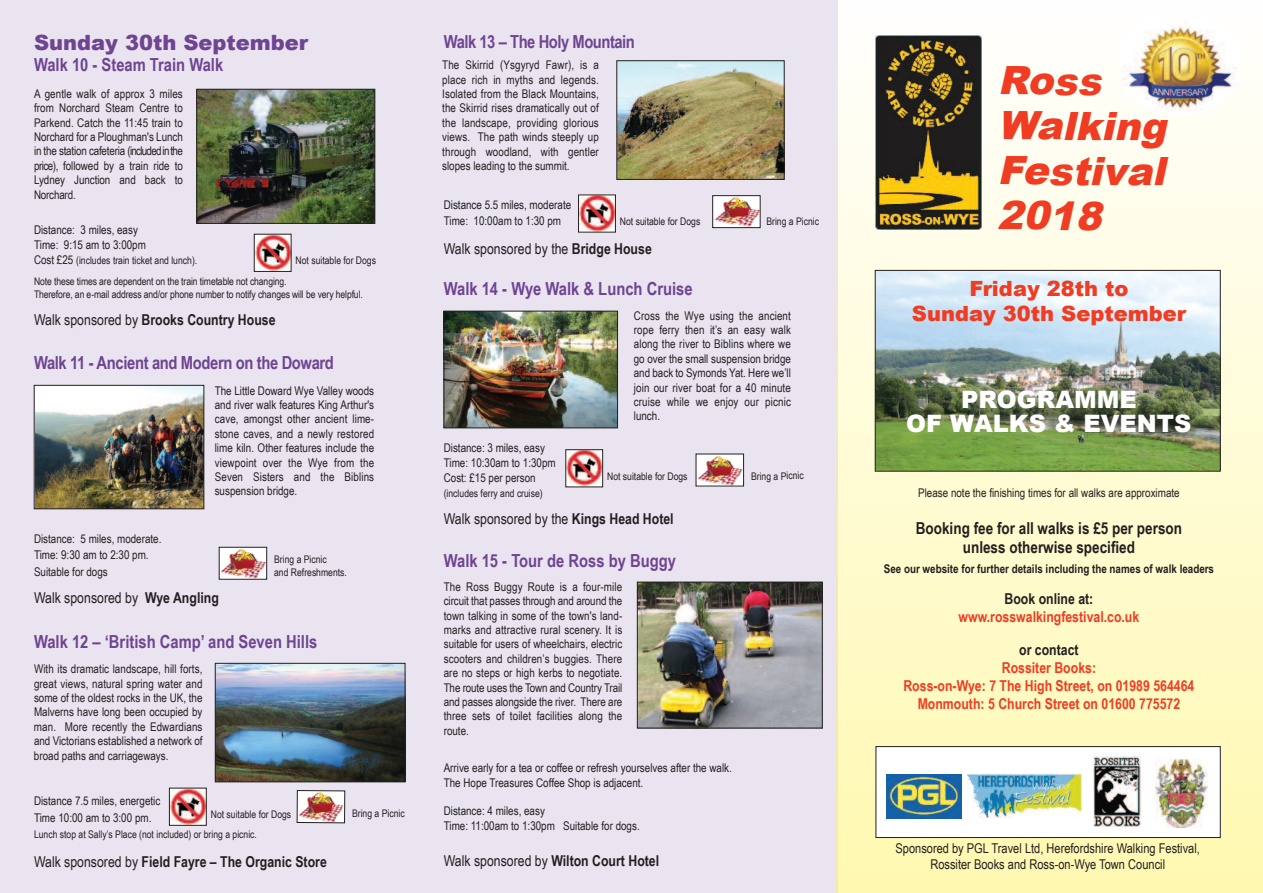
<style>
.page{position:relative;width:1263px;height:893px;background:#fff}
.page>*{position:absolute;margin:0;border:0;box-sizing:border-box;transform-origin:0 0}
.t1{font:italic 900 39px/45px "Arial";color:#ef3c22}
.t2{font:900 24px/24px "Arial";color:#fff;text-align:center}
.t3{font:900 21px/25.2px "Arial";color:#ef3c22;text-align:center}
.t4{font:900 21px "Arial";color:#6f4492}
.t5{font:700 18px "Arial Narrow";color:#6f4492}
.t6{font:700 18px "Arial Narrow";letter-spacing:-.02em;color:#6f4492}
.t7{font:700 18px "Arial Narrow";letter-spacing:-.025em;color:#6f4492}
.t8{font:700 16.5px/19.5px "Arial Narrow";color:#231f20;text-align:center}
.t9{font:700 15px "Arial Narrow";color:#231f20}
.t10{font:700 15px/18px "Arial Narrow";color:#ef3c22;text-align:center}
.t11{font:15px "Arial Narrow";color:#231f20}
.t12{font:13.5px/16.2px "Arial Narrow";color:#231f20;text-align:center}
.t13{font:12px/14.4px "Arial Narrow";color:#231f20}
.t14{font:700 12px "Arial Narrow";color:#231f20}
.t15{font:10.5px/21px "Arial Narrow";color:#231f20}
.s1{font-size:12px}
.s2{font-weight:400}
.s3{font-weight:700}
</style>
<div class="page">
<div style="left:0;top:0;width:838px;height:893px;background:#e9e4f0"></div>
<img style="left:837px;top:35px;width:426px;height:858px">
<img style="left:875px;top:35px;width:106px;height:194px">
<img style="left:877px;top:272px;width:341px;height:197px">
<div style="left:875px;top:270px;width:345px;height:201px;border:1px solid #231f20"></div>
<img style="left:619px;top:63px;width:163px;height:115px">
<div style="left:617px;top:61px;width:167px;height:119px;border:1px solid #231f20"></div>
<img style="left:446px;top:313px;width:170px;height:113px">
<div style="left:444px;top:311px;width:174px;height:117px;border:1px solid #231f20"></div>
<img style="left:639px;top:584px;width:181px;height:142px">
<div style="left:637px;top:582px;width:185px;height:146px;border:1px solid #231f20"></div>
<img style="left:199px;top:91px;width:174px;height:131px">
<div style="left:197px;top:89px;width:178px;height:135px;border:1px solid #231f20"></div>
<img style="left:36px;top:387px;width:166px;height:120px">
<div style="left:34px;top:385px;width:170px;height:124px;border:1px solid #231f20"></div>
<img style="left:217px;top:665px;width:186px;height:115px">
<div style="left:215px;top:663px;width:190px;height:119px;border:1px solid #231f20"></div>
<div style="left:876px;top:747px;width:344px;height:90px;background:#fff"></div>
<div style="left:876px;top:746px;width:344px;height:92px;border:1px solid #231f20"></div>
<img style="left:886px;top:775px;width:75px;height:43px">
<img style="left:967px;top:773px;width:114px;height:45px">
<img style="left:1155px;top:759px;width:52px;height:69px">
<img style="left:1094px;top:757px;width:46px;height:70px">
<img style="left:299px;top:792px;width:44px;height:29px">
<div style="left:297px;top:790px;width:48px;height:33px;border:1px solid #231f20"></div>
<img style="left:714px;top:197px;width:44px;height:29px">
<div style="left:712px;top:195px;width:48px;height:33px;border:1px solid #231f20"></div>
<img style="left:256px;top:236px;width:33px;height:34px">
<div style="left:254px;top:234px;width:37px;height:38px;border:1px solid #231f20"></div>
<img style="left:580px;top:197px;width:34px;height:33px">
<div style="left:578px;top:195px;width:38px;height:37px;border:1px solid #231f20"></div>
<img style="left:568px;top:451px;width:33px;height:34px">
<div style="left:566px;top:449px;width:37px;height:38px;border:1px solid #231f20"></div>
<img style="left:221px;top:549px;width:44px;height:28px">
<div style="left:219px;top:547px;width:48px;height:32px;border:1px solid #231f20"></div>
<img style="left:698px;top:456px;width:44px;height:28px">
<img style="left:171px;top:790px;width:33px;height:33px">
<img style="left:1121px;top:24px;width:117px;height:92px">
<h3 class="t4" style="left:34px;top:27px;width:276px">Sunday 30th September</h3>
<h3 class="t5" style="left:34px;top:54px;width:191px">Walk 10 - Steam Train Walk</h3>
<p class="t13" style="left:34px;top:86px;width:150px;text-align:justify">A gentle walk of approx 3 miles from Norchard Steam Centre to Parkend. Catch the 11:45 train to Norchard for a Ploughman's Lunch in the station cafeteria (includedinthe price), followed by a train ride to Lydney Junction and back to Norchard.</p>
<p class="t13" style="left:34px;top:222px;width:113px;line-height:15px">Distance: 3 miles, easy<br>Time: 9:15 am to 3:00pm</p>
<p class="t15" style="left:34px;top:249px;width:254px"><span class="s1">Cost £25</span> (includes train ticket and lunch).<br>Note these times are dependent on the train timetable not changing.</p>
<p class="t15" style="left:34px;top:284px;width:330px">Therefore, an e-mail address and/or phone number to notify changes will be very helpful.</p>
<p class="t9" style="left:34px;top:311px;width:243px"><span class="s2">Walk sponsored by</span> Brooks Country House</p>
<h3 class="t6" style="left:34px;top:352px;width:301px">Walk 11 - Ancient and Modern on the Doward</h3>
<p class="t15" style="left:296px;top:250px;width:82px">Not suitable for Dogs</p>
<p class="t13" style="left:215px;top:383px;width:161px;text-align:justify">The Little Doward Wye Valley woods and river walk features King Arthur's cave, amongst other ancient lime&shy;stone caves, and a newly restored lime kiln. Other features include the viewpoint over the Wye from the Seven Sisters and the Biblins suspension bridge.</p>
<p class="t13" style="left:34px;top:530px;width:129px;line-height:16.5px">Distance: 5 miles, moderate.<br>Time: 9:30 am to 2:30 pm.<br>Suitable for dogs</p>
<p class="t11" style="left:34px;top:589px;width:186px">Walk sponsored by <span class="s3">Wye Angling</span></p>
<h3 class="t5" style="left:34px;top:632px;width:285px">Walk 12 – ‘British Camp’ and Seven Hills</h3>
<p class="t15" style="left:274px;top:553px;width:74px;line-height:12.6px">Bring a Picnic<br>and Refreshments.</p>
<p class="t13" style="left:34px;top:662px;width:170px;text-align:justify">With its dramatic landscape, hill forts, great views, natural spring water and some of the oldest rocks in the UK, the Malverns have long been occupied by man. More recently the Edwardians and Victorians established a network of broad paths and carriageways.</p>
<p class="t13" style="left:34px;top:792px;width:128px;line-height:16.5px">Distance 7.5 miles, energetic<br>Time 10:00 am to 3:00 pm.</p>
<p class="t15" style="left:34px;top:824px;width:224px">Lunch stop at Sally’s Place (not included) or bring a picnic.</p>
<p class="t9" style="left:34px;top:852px;width:294px"><span class="s2">Walk sponsored by</span> Field Fayre – The Organic Store</p>
<p class="t15" style="left:211px;top:804px;width:82px">Not suitable for Dogs</p>
<p class="t15" style="left:352px;top:802px;width:54px">Bring a Picnic</p>
<h3 class="t7" style="left:444px;top:31px;width:193px">Walk 13 – The Holy Mountain</h3>
<p class="t13" style="left:442px;top:58px;width:158px;text-align:justify">The Skirrid (Ysgyryd Fawr), is a place rich in myths and legends.<br>Isolated from the Black Mountains, the Skirrid rises dramatically out of the landscape, providing glorious views. The path winds steeply up through woodland, with gentler slopes leading to the summit.</p>
<p class="t13" style="left:444px;top:196px;width:129px;line-height:16.5px">Distance 5.5 miles, moderate<br>Time: 10:00am to 1:30 pm</p>
<p class="t11" style="left:444px;top:240px;width:210px">Walk sponsored by the <span class="s3">Bridge House</span></p>
<h3 class="t5" style="left:444px;top:278px;width:250px">Walk 14 - Wye Walk &amp; Lunch Cruise</h3>
<p class="t15" style="left:620px;top:210px;width:82px">Not suitable for Dogs</p>
<p class="t15" style="left:766px;top:210px;width:54px">Bring a Picnic</p>
<p class="t13" style="left:634px;top:308px;width:159px;text-align:justify">Cross the Wye using the ancient rope ferry then it’s an easy walk along the river to Biblins where we go over the small suspension bridge and back to Symonds Yat. Here we’ll join our river boat for a 40 minute cruise while we enjoy our picnic lunch.</p>
<p class="t13" style="left:444px;top:440px;width:113px;line-height:15px">Distance: 3 miles, easy<br>Time: 10:30am to 1:30pm<br>Cost: £15 per person</p>
<p class="t15" style="left:444px;top:483px;width:101px">(includes ferry and cruise)</p>
<p class="t11" style="left:444px;top:510px;width:231px">Walk sponsored by the <span class="s3">Kings Head Hotel</span></p>
<h3 class="t5" style="left:444px;top:550px;width:234px">Walk 15 - Tour de Ross by Buggy</h3>
<p class="t15" style="left:607px;top:465px;width:82px">Not suitable for Dogs</p>
<p class="t13" style="left:444px;top:579px;width:180px;text-align:justify">The Ross Buggy Route is a four-mile circuit that passes through and around the town talking in some of the town's land&shy;marks and attractive rural scenery. It is suitable for users of wheelchairs, electric scooters and children’s buggies. There are no steps or high kerbs to negotiate.<br>The route uses the Town and Country Trail and passes alongside the river. There are three sets of toilet facilities along the route.</p>
<p class="t13" style="left:444px;top:760px;width:290px;line-height:15px">Arrive early for a tea or coffee or refresh yourselves after the walk.<br>The Hope Treasures Coffee Shop is adjacent.</p>
<p class="t13" style="left:444px;top:803px;width:198px;line-height:15px">Distance: 4 miles, easy<br>Time: 11:00am to 1:30pm Suitable for dogs.</p>
<p class="t9" style="left:444px;top:852px;width:217px"><span class="s2">Walk sponsored by</span> Wilton Court Hotel</p>
<p class="t15" style="left:751px;top:465px;width:54px">Bring a Picnic</p>
<h1 class="t1" style="left:997px;top:57px;width:178px">Ross<br>Walking<br>Festival<br>2018</h1>
<h3 class="t3" style="left:912px;top:275px;width:276px">Friday 28th to<br>Sunday 30th September</h3>
<h2 class="t2" style="left:906px;top:387px;width:287px">PROGRAMME<br>OF WALKS &amp; EVENTS</h2>
<p class="t13" style="left:918px;top:486px;width:263px">Please note the finishing times for all walks are approximate</p>
<h3 class="t8" style="left:916px;top:518px;width:268px">Booking fee for all walks is £5 per person unless otherwise specified</h3>
<p class="t14" style="left:884px;top:562px;width:332px">See our website for further details including the names of walk leaders</p>
<p class="t9" style="left:1004px;top:590px;width:90px">Book online at:</p>
<p class="t10" style="left:958px;top:608px;width:182px">www.rosswalkingfestival.co.uk</p>
<p class="t9" style="left:1019px;top:641px;width:61px">or contact</p>
<p class="t10" style="left:903px;top:659px;width:292px">Rossiter Books:<br>Ross-on-Wye: 7 The High Street, on 01989 564464<br>Monmouth: 5 Church Street on 01600 775572</p>
<p class="t12" style="left:895px;top:839px;width:306px">Sponsored by PGL Travel Ltd, Herefordshire Walking Festival,<br>Rossiter Books and Ross-on-Wye Town Council</p>
</div>
